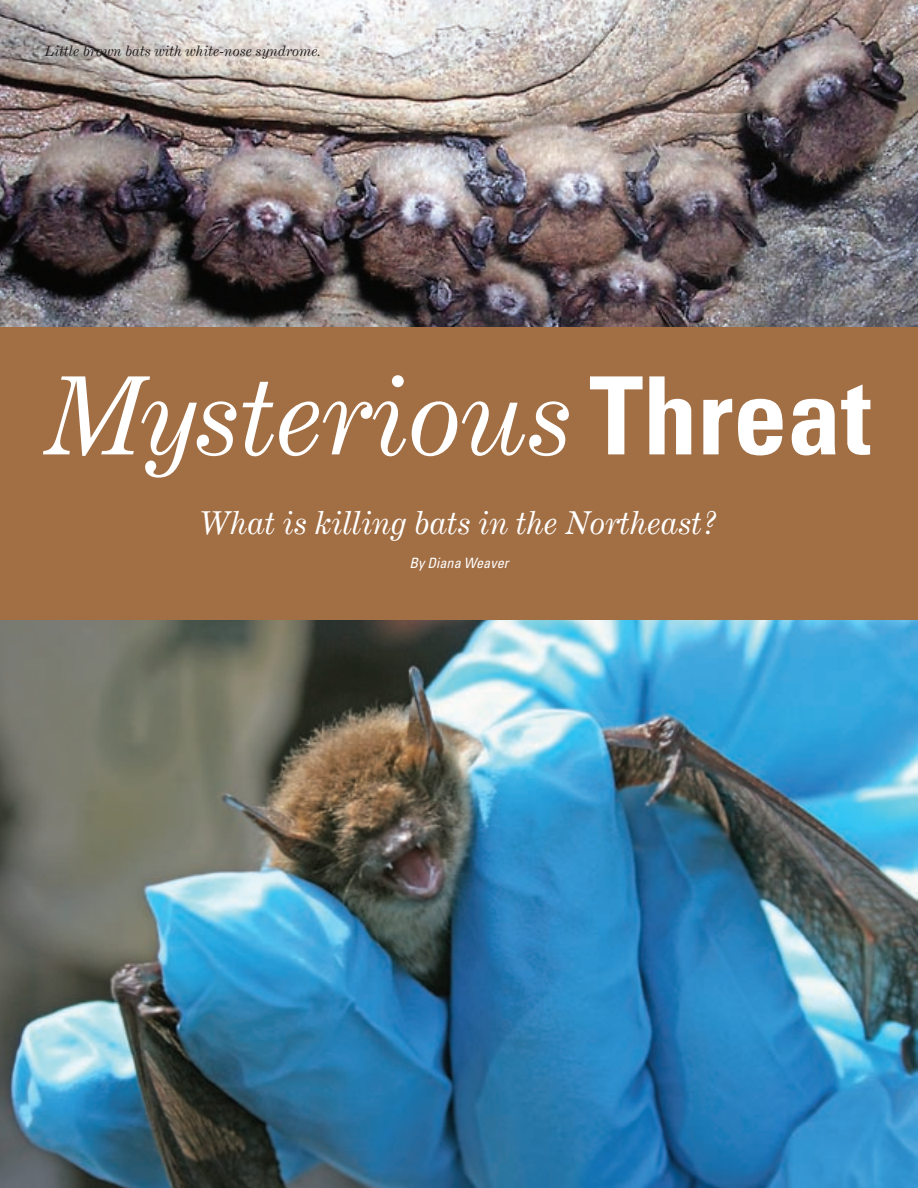
<style>
.page{position:relative;width:918px;height:1188px;background:#fff}
.page>*{position:absolute;margin:0;border:0;box-sizing:border-box;transform-origin:0 0}
.t1{font:italic 108px "Century Expanded BT";color:#fff}
.t2{font:italic 31.5px "Century Expanded BT";color:#fff}
.t3{font:italic 14.25px "Century Expanded BT";color:#231f20}
.t4{font:italic condensed 14.25px "Univers";color:#fff}
.s1{font-family:"Univers";font-weight:700;font-style:normal;font-stretch:condensed}
</style>
<div class="page">
<img style="left:0;top:620px;width:918px;height:568px">
<img style="left:0;top:0;width:918px;height:327px">
<div style="left:0;top:327px;width:918px;height:293px;background:#a26e44"></div>
<p class="t3" style="left:45px;top:43px;width:278px">Little brown bats with white-nose syndrome.</p>
<h1 class="t1" style="left:45px;top:349px;width:828px">Mysterious <span class="s1">Threat</span></h1>
<h2 class="t2" style="left:201px;top:503px;width:518px">What is killing bats in the Northeast?</h2>
<p class="t4" style="left:409px;top:554px;width:101px">By Diana Weaver</p>
</div>
